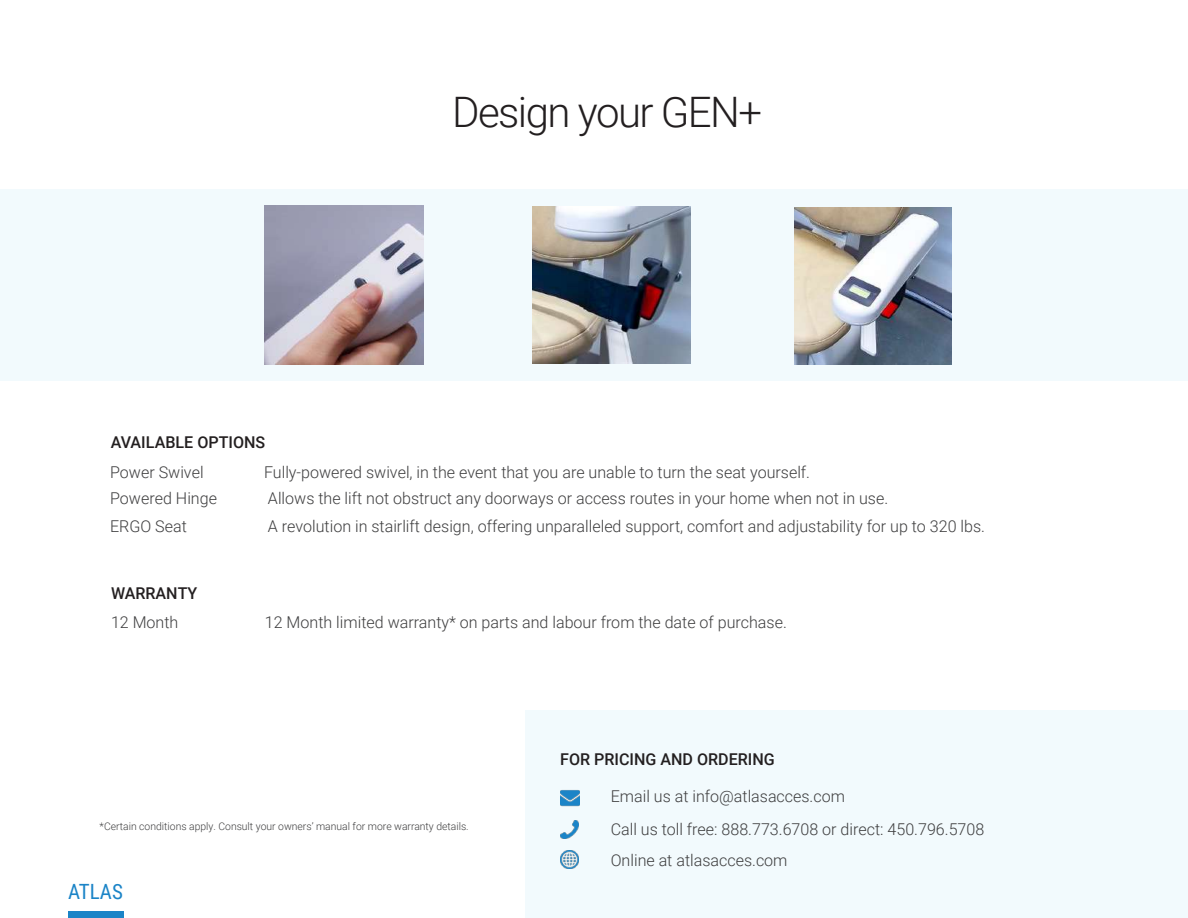
<style>
.page{position:relative;width:1188px;height:918px;background:#fff}
.page>*{position:absolute;margin:0;border:0;box-sizing:border-box;transform-origin:0 0}
.t1{font:300 42px "Roboto";letter-spacing:-.035em;color:#231f20}
.t2{font:21px "Roboto Condensed";color:#1b84c7}
.t3{font:300 16.35px/27px "Roboto";color:#3e3e3f}
.t4{font:500 16.35px "Roboto";color:#231f20}
.t5{font:300 10.5px "Roboto";color:#3e3e3f}
</style>
<div class="page">
<div style="left:525px;top:710px;width:663px;height:208px;background:#f2fafd"></div>
<div style="left:0;top:189px;width:1188px;height:192px;background:#f2fafd"></div>
<div style="left:68px;top:911px;width:56px;height:7px;background:#1b84c7"></div>
<img style="left:561px;top:851px;width:18px;height:18px">
<img style="left:561px;top:820px;width:18px;height:18px">
<img style="left:560px;top:790px;width:19px;height:17px">
<img style="left:533px;top:206px;width:157px;height:158px">
<img style="left:265px;top:206px;width:158px;height:158px">
<img style="left:794px;top:207px;width:158px;height:158px">
<h1 class="t1" style="left:452px;top:82px;width:312px">Design your GEN+</h1>
<p class="t4" style="left:111px;top:431px;width:156px">AVAILABLE OPTIONS</p>
<p class="t3" style="left:110px;top:458px;width:108px">Power Swivel<br>Powered Hinge<br>ERGO Seat</p>
<p class="t3" style="left:264px;top:458px;width:722px">Fully-powered swivel, in the event that you are unable to turn the seat yourself.<br>Allows the lift not obstruct any doorways or access routes in your home when not in use.<br>A revolution in stairlift design, offering unparalleled support, comfort and adjustability for up to 320 lbs.</p>
<p class="t4" style="left:111px;top:582px;width:88px">WARRANTY</p>
<p class="t3" style="left:111px;top:609px;width:69px">12 Month</p>
<p class="t3" style="left:265px;top:609px;width:523px">12 Month limited warranty* on parts and labour from the date of purchase.</p>
<p class="t5" style="left:100px;top:819px;width:371px">*Certain conditions apply. Consult your owners’ manual for more warranty details.</p>
<p class="t2" style="left:68px;top:876px;width:56px">ATLAS</p>
<p class="t4" style="left:560px;top:748px;width:216px">FOR PRICING AND ORDERING</p>
<p class="t3" style="left:611px;top:779px;width:375px;line-height:33px">Email us at info@atlasacces.com<br>Call us toll free: 888.773.6708 or direct: 450.796.5708</p>
<p class="t3" style="left:611px;top:846px;width:178px">Online at atlasacces.com</p>
</div>
